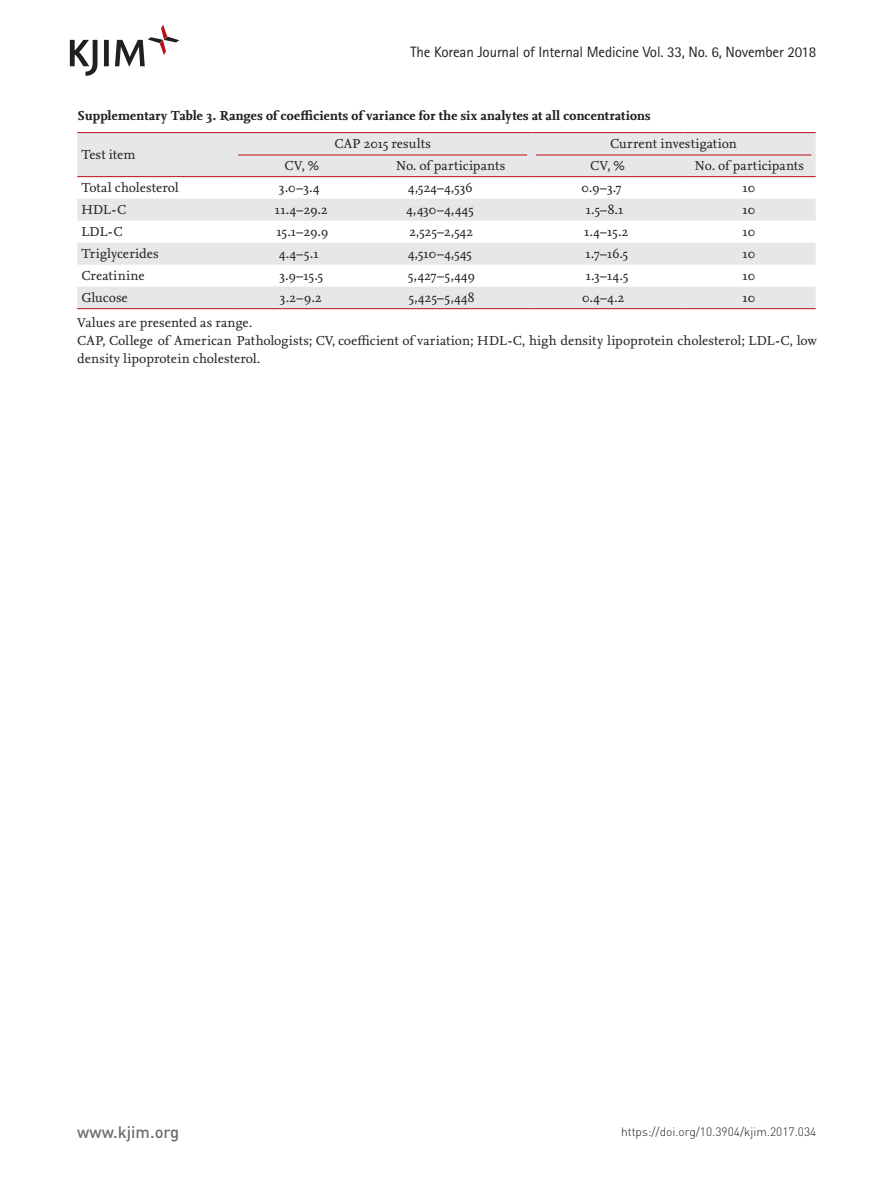
<style>
.page{position:relative;width:893px;height:1191px;background:#fff}
.page>*{position:absolute;margin:0;border:0;box-sizing:border-box;transform-origin:0 0}
.t1{font:500 16.5px "DIN Pro";color:#6c6d70}
.t2{font:15px "Rotis Sans Serif Std";letter-spacing:-.01em;color:#231f20}
.테이블{font:13.5px/18px "Nexus Serif";letter-spacing:.005em;color:#231f20}
.테이블제목{font:700 13.5px "Nexus Serif";color:#231f20}
.테이블_설명{font:13.5px "Nexus Serif";color:#231f20}
.t3{font:300 12px "DIN Pro";color:#231f20}
</style>
<div class="page">
<svg style="left:70px;top:25px;width:109px;height:51px"></svg>
<svg style="left:77px;top:133px;width:739px;height:175px;fill:#e6e7e9"></svg>
<hr style="left:77px;top:132px;width:157px;height:1px;background:#bb1018">
<hr style="left:77px;top:176px;width:157px;height:1px;background:#bb1018">
<hr style="left:234px;top:176px;width:136px;height:1px;background:#bb1018">
<hr style="left:370px;top:176px;width:161px;height:1px;background:#bb1018">
<hr style="left:531px;top:176px;width:152px;height:1px;background:#bb1018">
<hr style="left:683px;top:176px;width:133px;height:1px;background:#bb1018">
<hr style="left:234px;top:132px;width:136px;height:1px;background:#bb1018">
<hr style="left:370px;top:132px;width:161px;height:1px;background:#bb1018">
<hr style="left:531px;top:132px;width:152px;height:1px;background:#bb1018">
<hr style="left:683px;top:132px;width:133px;height:1px;background:#bb1018">
<hr style="left:77px;top:308px;width:157px;height:1px;background:#bb1018">
<hr style="left:234px;top:308px;width:136px;height:1px;background:#bb1018">
<hr style="left:370px;top:308px;width:161px;height:1px;background:#bb1018">
<hr style="left:531px;top:308px;width:152px;height:1px;background:#bb1018">
<hr style="left:683px;top:308px;width:133px;height:1px;background:#bb1018">
<hr style="left:238px;top:155px;width:289px;height:1px;background:#bb1018">
<hr style="left:536px;top:155px;width:275px;height:1px;background:#bb1018">
<p class="t2" style="left:411px;top:43px;width:407px">The Korean Journal of Internal Medicine Vol. 33, No. 6, November 2018</p>
<p class="테이블제목" style="left:77px;top:107px;width:575px">Supplementary Table 3. Ranges of coefficients of variance for the six analytes at all concentrations</p>
<p class="테이블" style="left:81px;top:145px;width:56px">Test item</p>
<p class="테이블" style="left:334px;top:134px;width:98px">CAP 2015 results</p>
<p class="테이블" style="left:610px;top:134px;width:128px">Current investigation</p>
<p class="테이블" style="left:284px;top:156px;width:36px">CV, %</p>
<p class="테이블" style="left:396px;top:156px;width:111px">No. of participants</p>
<p class="테이블" style="left:590px;top:156px;width:36px">CV, %</p>
<p class="테이블" style="left:695px;top:156px;width:111px">No. of participants</p>
<p class="테이블" style="left:81px;top:178px;width:99px">Total cholesterol</p>
<p class="테이블" style="left:279px;top:178px;width:42px">3.0–3.4</p>
<p class="테이블" style="left:408px;top:178px;width:66px">4,524–4,536</p>
<p class="테이블" style="left:581px;top:178px;width:42px">0.9–3.7</p>
<p class="테이블" style="left:742px;top:178px;width:14px">10</p>
<p class="테이블" style="left:81px;top:200px;width:46px">HDL-C</p>
<p class="테이블" style="left:275px;top:200px;width:55px">11.4–29.2</p>
<p class="테이블" style="left:406px;top:200px;width:69px">4,430–4,445</p>
<p class="테이블" style="left:586px;top:200px;width:39px">1.5–8.1</p>
<p class="테이블" style="left:742px;top:200px;width:14px">10</p>
<p class="테이블" style="left:81px;top:222px;width:42px">LDL-C</p>
<p class="테이블" style="left:277px;top:222px;width:53px">15.1–29.9</p>
<p class="테이블" style="left:409px;top:222px;width:65px">2,525–2,542</p>
<p class="테이블" style="left:584px;top:222px;width:46px">1.4–15.2</p>
<p class="테이블" style="left:742px;top:222px;width:14px">10</p>
<p class="테이블" style="left:81px;top:244px;width:79px">Triglycerides</p>
<p class="테이블" style="left:279px;top:244px;width:41px">4.4–5.1</p>
<p class="테이블" style="left:408px;top:244px;width:65px">4,510–4,545</p>
<p class="테이블" style="left:586px;top:244px;width:44px">1.7–16.5</p>
<p class="테이블" style="left:742px;top:244px;width:14px">10</p>
<p class="테이블" style="left:81px;top:266px;width:65px">Creatinine</p>
<p class="테이블" style="left:280px;top:266px;width:45px">3.9–15.5</p>
<p class="테이블" style="left:408px;top:266px;width:68px">5,427–5,449</p>
<p class="테이블" style="left:586px;top:266px;width:44px">1.3–14.5</p>
<p class="테이블" style="left:742px;top:266px;width:14px">10</p>
<p class="테이블" style="left:81px;top:288px;width:48px">Glucose</p>
<p class="테이블" style="left:280px;top:288px;width:43px">3.2–9.2</p>
<p class="테이블" style="left:409px;top:288px;width:67px">5,425–5,448</p>
<p class="테이블" style="left:582px;top:288px;width:44px">0.4–4.2</p>
<p class="테이블" style="left:742px;top:288px;width:14px">10</p>
<p class="테이블_설명" style="left:77px;top:314px;width:176px">Values are presented as range.</p>
<p class="테이블" style="left:77px;top:331px;width:741px">CAP, College of American Pathologists; CV, coefficient of variation; HDL-C, high density lipoprotein cholesterol; LDL-C, low density lipoprotein cholesterol.</p>
<p class="t1" style="left:77px;top:1120px;width:104px">www.kjim.org</p>
<p class="t3" style="left:621px;top:1123px;width:197px">https://doi.org/10.3904/kjim.2017.034</p>
</div>
